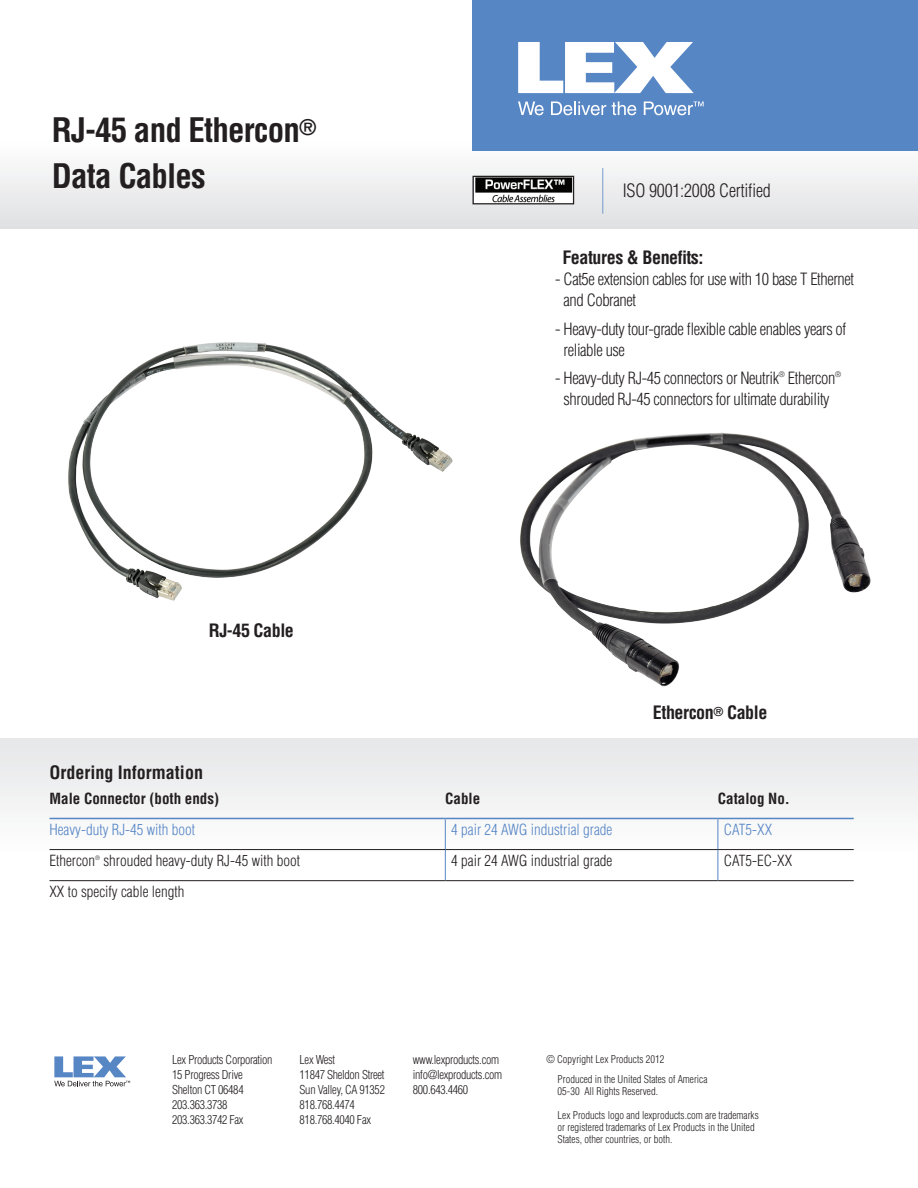
<style>
.page{position:relative;width:918px;height:1188px;background:#fff}
.page>*{position:absolute;margin:0;border:0;box-sizing:border-box;transform-origin:0 0}
.t1{font:700 condensed 33px/45px "Helvetica LT Std";letter-spacing:-.025em;color:#231f20}
.t2{font:700 condensed 18px "Helvetica LT Std";letter-spacing:-.025em;color:#231f20}
.t3{font:300 condensed 18px "Helvetica LT Std";letter-spacing:-.01em;color:#231f20}
.t4{font:700 condensed 18px "Helvetica LT Std";color:#231f20}
.t5{font:300 condensed 16.5px/21px "Helvetica LT Std";letter-spacing:-.025em;color:#231f20}
.t6{font:300 condensed 15px "Helvetica LT Std";color:#231f20}
.t7{font:300 condensed 15px "Helvetica LT Std";color:#5786c5}
.t8{font:700 condensed 15px "Helvetica LT Std";color:#231f20}
.t9{font:300 condensed 12px/15px "Helvetica LT Std";letter-spacing:-.025em;color:#231f20}
.t10{font:300 condensed 10.5px/12px "Helvetica LT Std";color:#231f20}
.t11{font:300 condensed 7.5px "Helvetica LT Std";color:#231f20}
.t12{font:300 condensed 6px "Helvetica LT Std";color:#231f20}
</style>
<div class="page">
<div style="left:0;top:90px;width:918px;height:139px;background:linear-gradient(to bottom,#fff,#e2e3e5)"></div>
<div style="left:472px;top:0;width:446px;height:151px;background:#5786c5"></div>
<svg style="left:518px;top:42px;width:176px;height:51px"></svg>
<svg style="left:518px;top:102px;width:26px;height:13px"></svg>
<svg style="left:551px;top:102px;width:55px;height:13px"></svg>
<svg style="left:612px;top:102px;width:24px;height:13px"></svg>
<svg style="left:644px;top:101px;width:60px;height:14px"></svg>
<svg style="left:54px;top:1056px;width:76px;height:30px"></svg>
<hr style="left:602px;top:168px;width:1px;height:46px;background:#5786c5">
<img style="left:475px;top:178px;width:97px;height:24px">
<div style="left:473px;top:176px;width:101px;height:28px;border:1px solid #231f20"></div>
<div style="left:0;top:738px;width:918px;height:282px;background:linear-gradient(to bottom,#eeeeef,#fff)"></div>
<hr style="left:718px;top:818px;width:136px;height:1px;background:#5786c5">
<hr style="left:718px;top:819px;width:1px;height:30px;background:#5786c5">
<hr style="left:445px;top:849px;width:273px;height:1px;background:#231f20">
<hr style="left:718px;top:849px;width:136px;height:1px;background:#231f20">
<hr style="left:445px;top:880px;width:273px;height:1px;background:#231f20">
<hr style="left:718px;top:880px;width:136px;height:1px;background:#231f20">
<hr style="left:718px;top:850px;width:1px;height:30px;background:#5786c5">
<hr style="left:50px;top:818px;width:395px;height:1px;background:#5786c5">
<hr style="left:445px;top:819px;width:1px;height:30px;background:#5786c5">
<hr style="left:445px;top:850px;width:1px;height:30px;background:#5786c5">
<hr style="left:50px;top:849px;width:395px;height:1px;background:#231f20">
<hr style="left:50px;top:880px;width:395px;height:1px;background:#231f20">
<hr style="left:445px;top:818px;width:273px;height:1px;background:#5786c5">
<img style="left:68px;top:342px;width:385px;height:259px">
<img style="left:520px;top:432px;width:351px;height:255px">
<h1 class="t1" style="left:52px;top:108px;width:266px">RJ-45 and Ethercon<sup>®<br></sup>Data Cables</h1>
<h2 class="t2" style="left:209px;top:619px;width:87px">RJ-45 Cable</h2>
<h2 class="t4" style="left:50px;top:762px;width:155px">Ordering Information</h2>
<h2 class="t3" style="left:623px;top:180px;width:150px">ISO 9001:2008 Certified</h2>
<h2 class="t2" style="left:562px;top:247px;width:143px">Features &amp; Benefits:</h2>
<h3 class="t5" style="left:564px;top:269px;width:292px;text-indent:-8px">- Cat5e extension cables for use with 10 base T Ethernet and Cobranet</h3>
<h3 class="t5" style="left:564px;top:318px;width:284px;text-indent:-8px">- Heavy-duty tour-grade flexible cable enables years of reliable use</h3>
<h3 class="t5" style="left:555px;top:368px;width:226px">- Heavy-duty RJ-45 connectors or Neutrik</h3>
<p class="t11" style="left:779px;top:370px;width:7px">®</p>
<h3 class="t5" style="left:788px;top:368px;width:49px">Ethercon</h3>
<p class="t11" style="left:835px;top:370px;width:7px">®</p>
<h3 class="t5" style="left:564px;top:389px;width:268px">shrouded RJ-45 connectors for ultimate durability</h3>
<h2 class="t2" style="left:653px;top:701px;width:116px">Ethercon<sup>®</sup> Cable</h2>
<h3 class="t8" style="left:50px;top:789px;width:171px">Male Connector (both ends)</h3>
<h3 class="t8" style="left:445px;top:789px;width:37px">Cable</h3>
<h3 class="t8" style="left:718px;top:789px;width:74px">Catalog No.</h3>
<h3 class="t7" style="left:49px;top:820px;width:147px">Heavy-duty RJ-45 with boot</h3>
<h3 class="t7" style="left:451px;top:820px;width:163px">4 pair 24 AWG industrial grade</h3>
<h3 class="t7" style="left:724px;top:820px;width:50px">CAT5-XX</h3>
<h3 class="t6" style="left:49px;top:852px;width:47px">Ethercon</h3>
<p class="t12" style="left:95px;top:854px;width:6px">®</p>
<h3 class="t6" style="left:103px;top:852px;width:198px">shrouded heavy-duty RJ-45 with boot</h3>
<h3 class="t6" style="left:451px;top:852px;width:163px">4 pair 24 AWG industrial grade</h3>
<h3 class="t6" style="left:724px;top:852px;width:70px">CAT5-EC-XX</h3>
<h3 class="t6" style="left:49px;top:883px;width:136px">XX to specify cable length</h3>
<p class="t9" style="left:172px;top:1052px;width:102px">Lex Products Corporation<br>15 Progress Drive<br>Shelton CT 06484<br>203.363.3738<br>203.363.3742 Fax</p>
<p class="t9" style="left:300px;top:1052px;width:87px">Lex West<br>11847 Sheldon Street<br>Sun Valley, CA 91352<br>818.768.4474<br>818.768.4040 Fax</p>
<p class="t9" style="left:413px;top:1052px;width:91px">www.lexproducts.com info@lexproducts.com<br>800.643.4460</p>
<p class="t10" style="left:558px;top:1050px;width:151px;line-height:19.5px;text-indent:-11px">© Copyright Lex Products 2012<br>Produced in the United States of America</p>
<p class="t10" style="left:558px;top:1085px;width:102px">05-30 All Rights Reserved.</p>
<p class="t10" style="left:558px;top:1109px;width:203px">Lex Products logo and lexproducts.com are trademarks or registered trademarks of Lex Products in the United<br>States, other countries, or both.</p>
</div>
